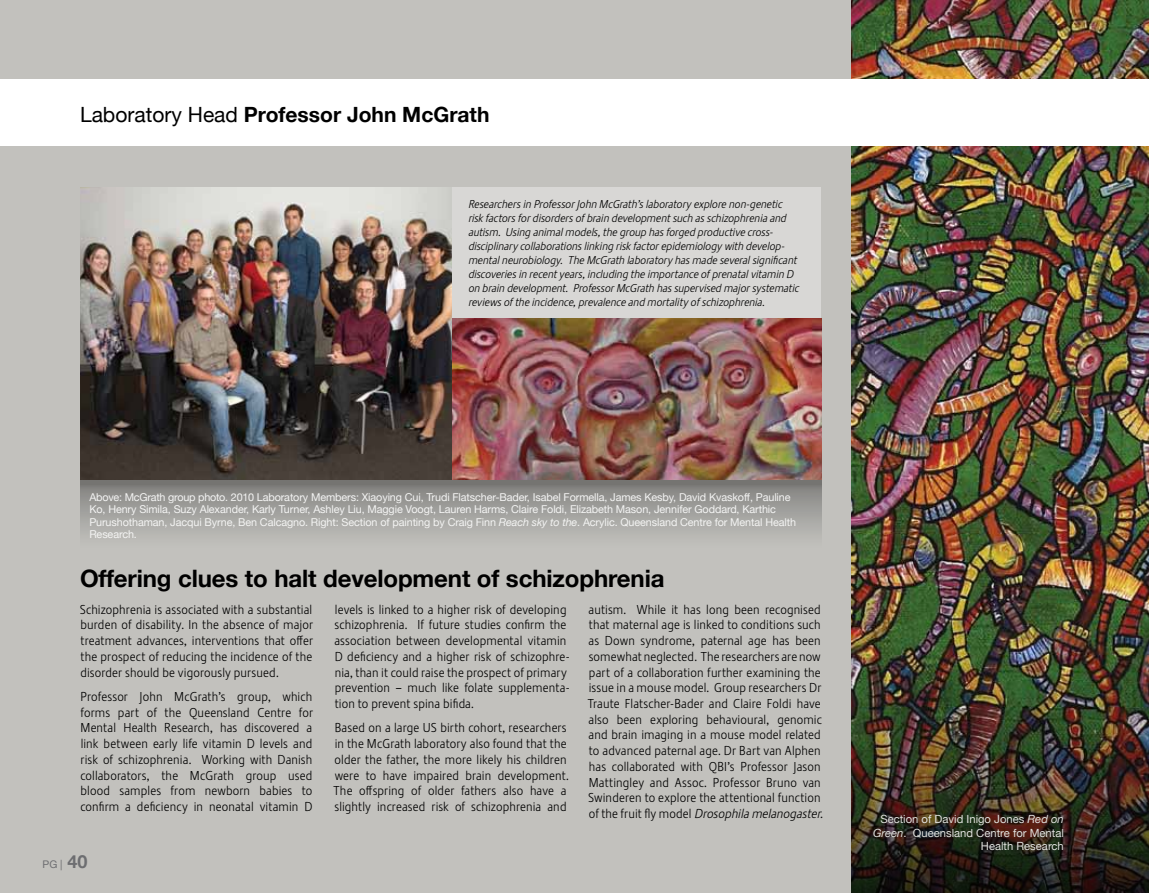
<style>
.page{position:relative;width:1149px;height:893px;background:#fff}
.page>*{position:absolute;margin:0;border:0;box-sizing:border-box;transform-origin:0 0}
.t1{font:700 24px "Helvetica Neue";letter-spacing:-.005em;color:#000}
.t2{font:700 21px "Helvetica Neue";color:#000}
.t3{font:300 12.75px/15.8px "Stalemate Pro";letter-spacing:.01em;color:#000}
.t4{font:italic 300 11.25px/14px "Stalemate Pro";color:#000}
.t5{font:11.25px/13.5px "Helvetica Neue";color:#e1e1de;text-align:right}
.t6{font:10.8px/12.3px "Helvetica Neue";letter-spacing:-.01em;color:#f4f4f3}
.t7{font:10.5px "Helvetica Neue";color:#6d6e71}
.s1{font-weight:400}
.s2{font-style:italic}
.s3{font-weight:700;font-size:18px}
</style>
<div class="page">
<div style="left:0;top:0;width:1148px;height:893px;background:#c2c1bd"></div>
<div style="left:450px;top:187px;width:371px;height:147px;background:#d8d7d5"></div>
<div style="left:80px;top:480px;width:741px;height:67px;background:linear-gradient(to bottom,#7c7b79,#c6c6c1)"></div>
<hr style="left:1148px;top:0;width:1px;height:893px;background:#000">
<img style="left:850px;top:0;width:298px;height:591px">
<img style="left:851px;top:591px;width:297px;height:302px">
<img style="left:451px;top:318px;width:370px;height:162px">
<img style="left:80px;top:187px;width:371px;height:293px">
<hr style="left:1148px;top:80px;width:1px;height:66px;background:#fff">
<div style="left:0;top:80px;width:1148px;height:66px;background:#fff"></div>
<h2 class="t2" style="left:80px;top:101px;width:411px"><span class="s1">Laboratory Head</span> Professor John McGrath</h2>
<p class="t4" style="left:468px;top:198px;width:332px">Researchers in Professor John McGrath’s laboratory explore non-genetic risk factors for disorders of brain development such as schizophrenia and autism. Using animal models, the group has forged productive cross&shy;disciplinary collaborations linking risk factor epidemiology with develop&shy;mental neurobiology. The McGrath laboratory has made several significant discoveries in recent years, including the importance of prenatal vitamin D on brain development. Professor McGrath has supervised major systematic reviews of the incidence, prevalence and mortality of schizophrenia.</p>
<p class="t6" style="left:89px;top:491px;width:708px">Above: McGrath group photo. 2010 Laboratory Members: Xiaoying Cui, Trudi Flatscher-Bader, Isabel Formella, James Kesby, David Kvaskoff, Pauline Ko, Henry Simila, Suzy Alexander, Karly Turner, Ashley Liu, Maggie Voogt, Lauren Harms, Claire Foldi, Elizabeth Mason, Jennifer Goddard, Karthic Purushothaman, Jacqui Byrne, Ben Calcagno. Right: Section of painting by Craig Finn <span class="s2">Reach sky to the</span>. Acrylic. Queensland Centre for Mental Health Research.</p>
<h1 class="t1" style="left:80px;top:563px;width:586px">Offering clues to halt development of schizophrenia</h1>
<p class="t3" style="left:80px;top:601px;width:235px;text-align:justify">Schizophrenia is associated with a substantial burden of disability. In the absence of major treatment advances, interventions that offer the prospect of reducing the incidence of the disorder should be vigorously pursued.</p>
<p class="t3" style="left:80px;top:689px;width:234px;text-align:justify">Professor John McGrath’s group, which forms part of the Queensland Centre for Mental Health Research, has discovered a link between early life vitamin D levels and risk of schizophrenia. Working with Danish collaborators, the McGrath group used blood samples from newborn babies to confirm a deficiency in neonatal vitamin D</p>
<p class="t7" style="left:43px;top:858px;width:47px">PG | <span class="s3">40</span></p>
<p class="t3" style="left:334px;top:601px;width:237px">levels is linked to a higher risk of developing schizophrenia. If future studies confirm the association between developmental vitamin D deficiency and a higher risk of schizophre&shy;nia, than it could raise the prospect of primary prevention – much like folate supplementa&shy;tion to prevent spina bifida.</p>
<p class="t3" style="left:333px;top:720px;width:236px">Based on a large US birth cohort, researchers in the McGrath laboratory also found that the older the father, the more likely his children were to have impaired brain development.<br>The offspring of older fathers also have a slightly increased risk of schizophrenia and</p>
<p class="t3" style="left:587px;top:601px;width:236px">autism. While it has long been recognised that maternal age is linked to conditions such as Down syndrome, paternal age has been somewhat neglected. The researchers are now part of a collaboration further examining the issue in a mouse model. Group researchers Dr Traute Flatscher-Bader and Claire Foldi have also been exploring behavioural, genomic and brain imaging in a mouse model related to advanced paternal age. Dr Bart van Alphen has collaborated with QBI’s Professor Jason Mattingley and Assoc. Professor Bruno van Swinderen to explore the attentional function of the fruit fly model <span class="s2">Drosophila melanogaster.</span></p>
<p class="t5" style="left:872px;top:812px;width:192px">Section of David Inigo Jones <span class="s2">Red on<br>Green</span>. Queensland Centre for Mental<br>Health Research</p>
</div>
